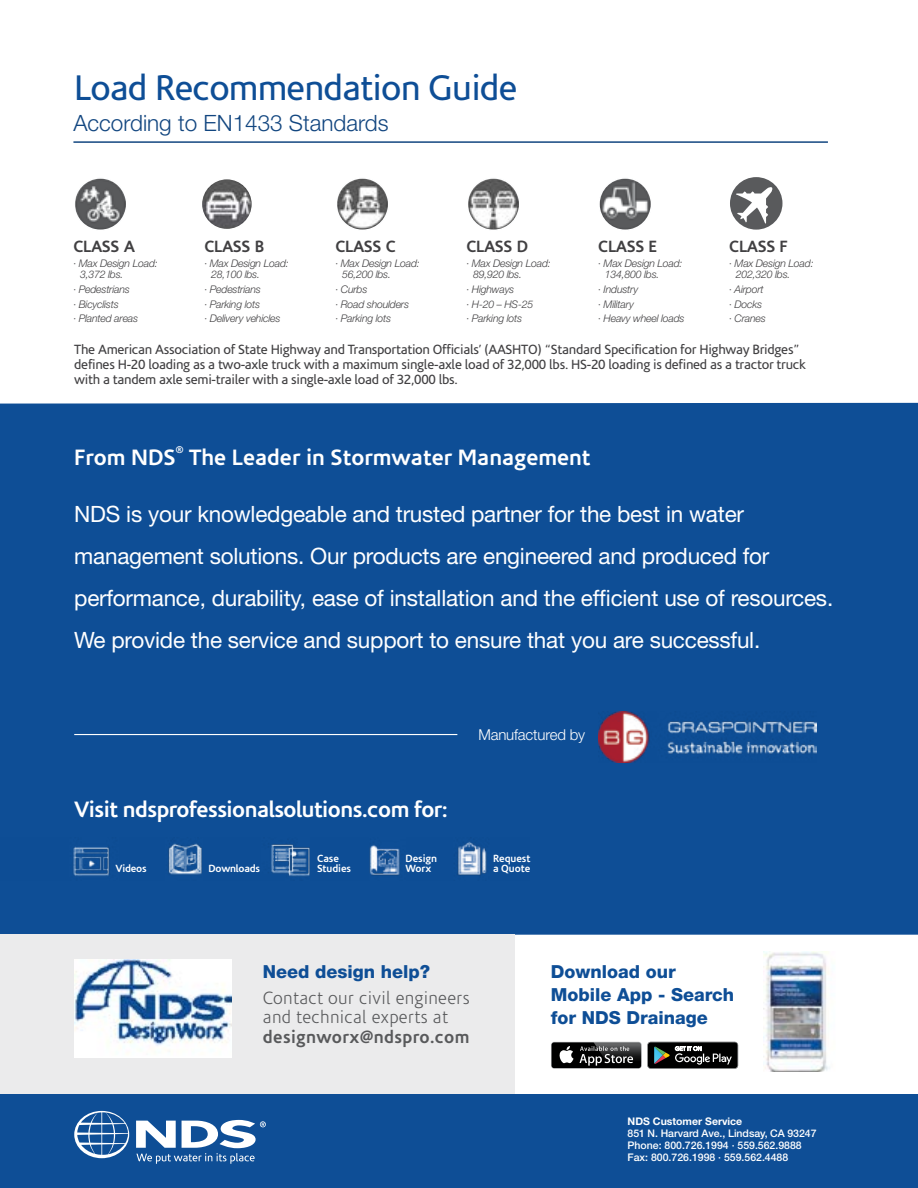
<style>
.page{position:relative;width:918px;height:1188px;background:#fff}
.page>*{position:absolute;margin:0;border:0;box-sizing:border-box;transform-origin:0 0}
.t1{font:36px "Corisande OT";letter-spacing:-.02em;color:#0e4e96}
.t2{font:22.5px/42px "Helvetica Neue LT Pro";letter-spacing:-.01em;color:#fff}
.t3{font:700 22.5px "Corisande OT";letter-spacing:-.015em;color:#fff}
.t4{font:300 22.5px "Helvetica Neue LT Pro";color:#124680}
.t5{font:800 18px/23.2px "Helvetica Neue LT Pro";color:#0e4e96}
.t6{font:300 18px/19.5px "Corisande OT";letter-spacing:.02em;color:#58595b}
.t7{font:700 18px "Corisande OT";letter-spacing:.02em;color:#58595b}
.t8{font:700 16.5px "Corisande OT";letter-spacing:-.02em;color:#414042}
.t9{font:300 15px "Helvetica Neue LT Pro";letter-spacing:-.01em;color:#fff}
.t10{font:13.5px/15px "Corisande OT";letter-spacing:-.02em;color:#414042}
.t11{font:italic 300 10.5px/14.7px "Helvetica Neue LT Pro";letter-spacing:-.02em;color:#414042}
.t12{font:500 10.5px/12px "Helvetica Neue LT Pro";color:#fff}
.t13{font:700 10.5px/10.5px "Corisande OT";letter-spacing:-.01em;color:#fff}
.t14{font:700 10.5px "Helvetica Neue LT Pro";color:#fff}
.t15{font:700 9.9px "Corisande OT";color:#fff}
</style>
<div class="page">
<div style="left:0;top:403px;width:918px;height:532px;background:#0e4e96"></div>
<div style="left:0;top:935px;width:514px;height:160px;background:#ebebec"></div>
<div style="left:0;top:1095px;width:918px;height:93px;background:#0e4e96"></div>
<img style="left:0;top:838px;width:530px;height:42px">
<div style="left:552px;top:1042px;width:89px;height:26px;background:#000;border-radius:3px"></div>
<svg style="left:559px;top:1042px;width:179px;height:27px"></svg>
<img style="left:763px;top:951px;width:67px;height:121px">
<img style="left:74px;top:959px;width:158px;height:98px">
<hr style="left:74px;top:734px;width:383px;height:1px;background:#fff">
<img style="left:598px;top:712px;width:219px;height:50px">
<img style="left:74px;top:178px;width:53px;height:52px;border-radius:26px">
<div style="left:73px;top:177px;width:54px;height:54px;border:2px solid #fff;border-radius:50%"></div>
<img style="left:201px;top:179px;width:51px;height:51px;border-radius:25px">
<div style="left:201px;top:178px;width:52px;height:52px;border:2px solid #fff;border-radius:50%"></div>
<img style="left:336px;top:178px;width:53px;height:52px;border-radius:26px">
<div style="left:335px;top:177px;width:54px;height:54px;border:2px solid #fff;border-radius:50%"></div>
<img style="left:467px;top:178px;width:53px;height:52px;border-radius:26px">
<div style="left:466px;top:177px;width:54px;height:54px;border:2px solid #fff;border-radius:50%"></div>
<img style="left:599px;top:178px;width:52px;height:52px;border-radius:26px">
<div style="left:598px;top:177px;width:54px;height:54px;border:2px solid #fff;border-radius:50%"></div>
<hr style="left:73px;top:141px;width:755px;height:2px;background:#124680">
<svg style="left:74px;top:1111px;width:55px;height:47px"></svg>
<svg style="left:136px;top:1120px;width:130px;height:44px"></svg>
<div style="left:730px;top:177px;width:52px;height:53px;background:#595a5c;border-radius:50%"></div>
<svg style="left:736px;top:187px;width:37px;height:37px"></svg>
<h1 class="t1" style="left:74px;top:68px;width:445px">Load Recommendation Guide</h1>
<h2 class="t4" style="left:73px;top:109px;width:317px">According to EN1433 Standards</h2>
<h3 class="t8" style="left:73px;top:237px;width:63px">CLASS A</h3>
<p class="t11" style="left:80px;top:257px;width:79px;line-height:11.2px;text-indent:-7px">· Max Design Load:<br>3,372 lbs.</p>
<p class="t11" style="left:73px;top:282px;width:66px">· Pedestrians<br>· Bicyclists<br>· Planted areas</p>
<h3 class="t8" style="left:729px;top:237px;width:60px">CLASS F</h3>
<p class="t11" style="left:736px;top:257px;width:79px;line-height:11.2px;text-indent:-7px">· Max Design Load:<br>202,320 lbs.</p>
<p class="t11" style="left:729px;top:282px;width:38px">· Airport · Docks · Cranes</p>
<p class="t10" style="left:74px;top:342px;width:733px">The American Association of State Highway and Transportation Officials’ (AASHTO) “Standard Specification for Highway Bridges” defines H-20 loading as a two-axle truck with a maximum single-axle load of 32,000 lbs. HS-20 loading is defined as a tractor truck with a tandem axle semi-trailer with a single-axle load of 32,000 lbs.</p>
<h3 class="t8" style="left:204px;top:237px;width:61px">CLASS B</h3>
<p class="t11" style="left:211px;top:257px;width:79px;line-height:11.2px;text-indent:-7px">· Max Design Load:<br>28,100 lbs.</p>
<p class="t11" style="left:204px;top:282px;width:77px">· Pedestrians<br>· Parking lots<br>· Delivery vehicles</p>
<h3 class="t8" style="left:335px;top:237px;width:62px">CLASS C</h3>
<p class="t11" style="left:342px;top:257px;width:79px;line-height:11.2px;text-indent:-7px">· Max Design Load:<br>56,200 lbs.</p>
<p class="t11" style="left:335px;top:282px;width:75px">· Curbs<br>· Road shoulders · Parking lots</p>
<h3 class="t8" style="left:466px;top:237px;width:63px">CLASS D</h3>
<p class="t11" style="left:473px;top:257px;width:79px;line-height:11.2px;text-indent:-7px">· Max Design Load:<br>89,920 lbs.</p>
<p class="t11" style="left:466px;top:282px;width:68px">· Highways<br>· H-20 – HS-25 · Parking lots</p>
<h3 class="t8" style="left:598px;top:237px;width:60px">CLASS E</h3>
<p class="t11" style="left:605px;top:257px;width:79px;line-height:11.2px;text-indent:-7px">· Max Design Load:<br>134,800 lbs.</p>
<p class="t11" style="left:598px;top:282px;width:88px">· Industry<br>· Military<br>· Heavy wheel loads</p>
<h2 class="t3" style="left:74px;top:444px;width:103px">From NDS</h2>
<p class="t15" style="left:176px;top:444px;width:9px">®</p>
<h2 class="t3" style="left:189px;top:444px;width:403px">The Leader in Stormwater Management</h2>
<p class="t2" style="left:74px;top:492px;width:761px">NDS is your knowledgeable and trusted partner for the best in water management solutions. Our products are engineered and produced for performance, durability, ease of installation and the efficient use of resources.<br>We provide the service and support to ensure that you are successful.</p>
<h2 class="t3" style="left:74px;top:796px;width:375px">Visit ndsprofessionalsolutions.com for:</h2>
<h3 class="t9" style="left:478px;top:725px;width:108px">Manufactured by</h3>
<p class="t13" style="left:116px;top:863px;width:33px">Videos</p>
<p class="t13" style="left:209px;top:863px;width:53px">Downloads</p>
<p class="t13" style="left:317px;top:853px;width:36px">Case<br>Studies</p>
<p class="t13" style="left:406px;top:853px;width:33px">Design<br>Worx</p>
<p class="t13" style="left:493px;top:853px;width:39px">Request a Quote</p>
<h3 class="t5" style="left:263px;top:960px;width:169px">Need design help?</h3>
<h3 class="t6" style="left:263px;top:989px;width:209px">Contact our civil engineers and technical experts at</h3>
<h3 class="t7" style="left:263px;top:1026px;width:208px">designworx@ndspro.com</h3>
<h3 class="t5" style="left:551px;top:960px;width:185px">Download our<br>Mobile App - Search for NDS Drainage</h3>
<p class="t14" style="left:628px;top:1114px;width:116px">NDS Customer Service</p>
<p class="t12" style="left:628px;top:1127px;width:190px">851 N. Harvard Ave., Lindsay, CA 93247<br>Phone: 800.726.1994 · 559.562.9888<br>Fax: 800.726.1998 · 559.562.4488</p>
</div>
